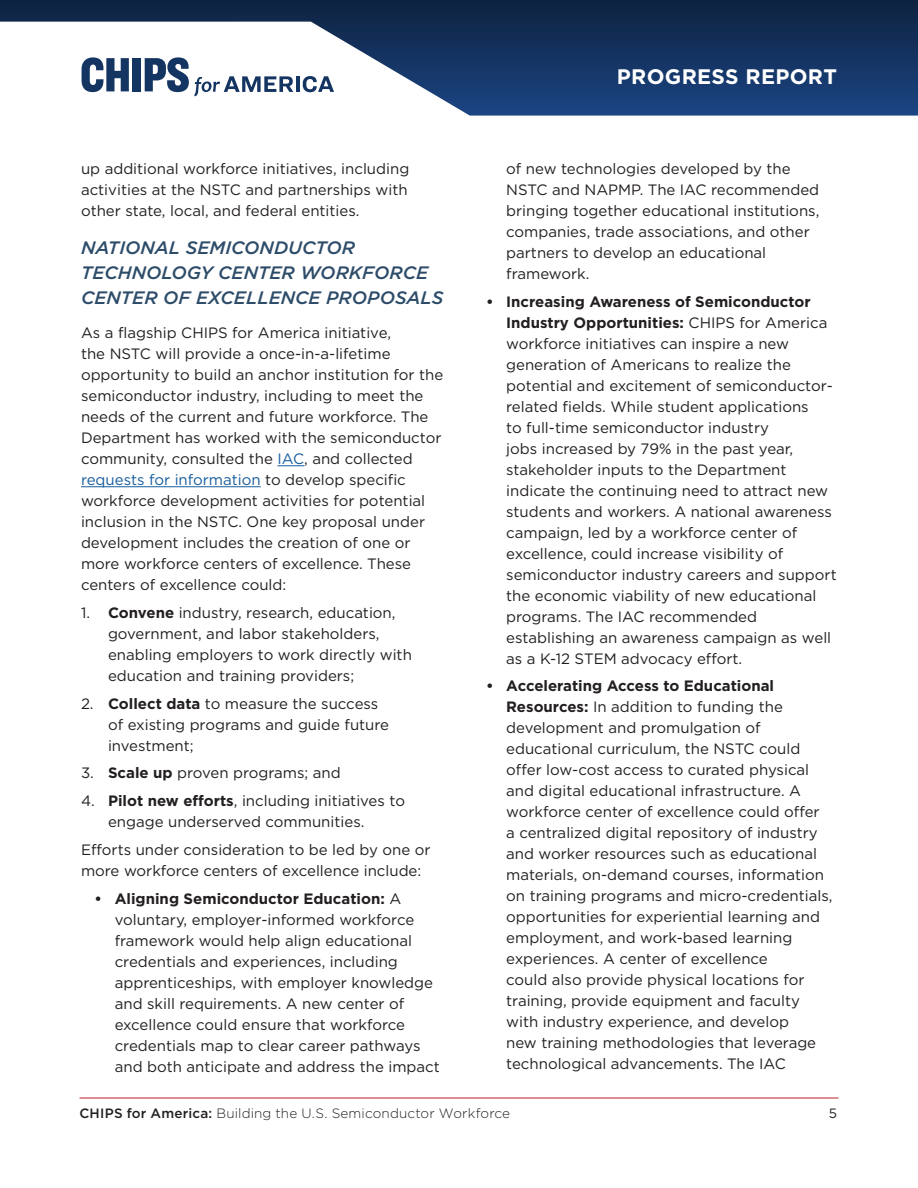
<style>
.page{position:relative;width:918px;height:1188px;background:#fff}
.page>*{position:absolute;margin:0;border:0;box-sizing:border-box;transform-origin:0 0}
.t1{font:700 21px "Gotham";letter-spacing:.015em;color:#fff}
.Subheader_2{font:italic 500 18px/24.8px "Gotham";color:#2d4c69}
.Body_Copy{font:15px/21px "Gotham";color:#231f20}
.t2{font:300 13.5px "Gotham";letter-spacing:.01em;color:#231f20}
.t3{font:13.5px "Gotham";color:#231f20}
.s1{color:#175d9e}
.s2{font-weight:700}
.s3{font-weight:500}
</style>
<div class="page">
<hr style="left:80px;top:1098px;width:758px;height:1px;background:#bd2126">
<svg style="left:0;top:0;width:918px;height:116px"></svg>
<svg style="left:277px;top:465px;width:27px;height:1px"></svg>
<hr style="left:81px;top:486px;width:180px;height:1px;background:#175d9e">
<p class="Body_Copy" style="left:81px;top:158px;width:330px;text-align:justify">up additional workforce initiatives, including activities at the NSTC and partnerships with other state, local, and federal entities.</p>
<p class="Subheader_2" style="left:81px;top:235px;width:364px">NATIONAL SEMICONDUCTOR<br>TECHNOLOGY CENTER WORKFORCE<br>CENTER OF EXCELLENCE PROPOSALS</p>
<p class="Body_Copy" style="left:81px;top:322px;width:364px">As a flagship CHIPS for America initiative,<br>the NSTC will provide a once-in-a-lifetime opportunity to build an anchor institution for the semiconductor industry, including to meet the needs of the current and future workforce. The Department has worked with the semiconductor community, consulted the <span class="s1">IAC</span>, and collected <span class="s1">requests for information</span> to develop specific workforce development activities for potential inclusion in the NSTC. One key proposal under development includes the creation of one or more workforce centers of excellence. These centers of excellence could:</p>
<p class="Body_Copy" style="left:108px;top:602px;width:305px;text-indent:-27px">1. <span class="s2">Convene</span> industry, research, education, government, and labor stakeholders, enabling employers to work directly with education and training providers;</p>
<p class="Body_Copy" style="left:108px;top:693px;width:283px;text-indent:-27px">2. <span class="s2">Collect data</span> to measure the success of existing programs and guide future investment;</p>
<p class="Body_Copy" style="left:81px;top:762px;width:261px">3. <span class="s2">Scale up</span> proven programs; and</p>
<p class="Body_Copy" style="left:108px;top:790px;width:299px;text-indent:-27px">4. <span class="s2">Pilot new efforts</span>, including initiatives to engage underserved communities.</p>
<p class="Body_Copy" style="left:81px;top:839px;width:351px">Efforts under consideration to be led by one or more workforce centers of excellence include:</p>
<p class="Body_Copy" style="left:115px;top:888px;width:327px;text-indent:-20px"><span class="s2">• Aligning Semiconductor Education:</span> A voluntary, employer-informed workforce framework would help align educational credentials and experiences, including apprenticeships, with employer knowledge and skill requirements. A new center of excellence could ensure that workforce credentials map to clear career pathways and both anticipate and address the impact</p>
<h1 class="t1" style="left:617px;top:62px;width:222px">PROGRESS REPORT</h1>
<p class="Body_Copy" style="left:506px;top:158px;width:315px">of new technologies developed by the NSTC and NAPMP. The IAC recommended bringing together educational institutions, companies, trade associations, and other partners to develop an educational framework.</p>
<p class="Body_Copy" style="left:506px;top:291px;width:332px;text-indent:-20px"><span class="s2">• Increasing Awareness of Semiconductor Industry Opportunities:</span> CHIPS for America workforce initiatives can inspire a new generation of Americans to realize the potential and excitement of semiconductor&shy;related fields. While student applications<br>to full-time semiconductor industry<br>jobs increased by 79% in the past year, stakeholder inputs to the Department indicate the continuing need to attract new students and workers. A national awareness campaign, led by a workforce center of excellence, could increase visibility of semiconductor industry careers and support the economic viability of new educational programs. The IAC recommended establishing an awareness campaign as well as a K-12 STEM advocacy effort.</p>
<p class="Body_Copy" style="left:506px;top:675px;width:328px;text-indent:-20px"><span class="s2">• Accelerating Access to Educational Resources:</span> In addition to funding the development and promulgation of educational curriculum, the NSTC could offer low-cost access to curated physical and digital educational infrastructure. A workforce center of excellence could offer<br>a centralized digital repository of industry and worker resources such as educational materials, on-demand courses, information on training programs and micro-credentials, opportunities for experiential learning and employment, and work-based learning experiences. A center of excellence<br>could also provide physical locations for training, provide equipment and faculty with industry experience, and develop<br>new training methodologies that leverage technological advancements. The IAC</p>
<p class="t2" style="left:80px;top:1104px;width:432px"><span class="s3">CHIPS for America:</span> Building the U.S. Semiconductor Workforce</p>
<p class="t3" style="left:829px;top:1104px;width:10px">5</p>
</div>
